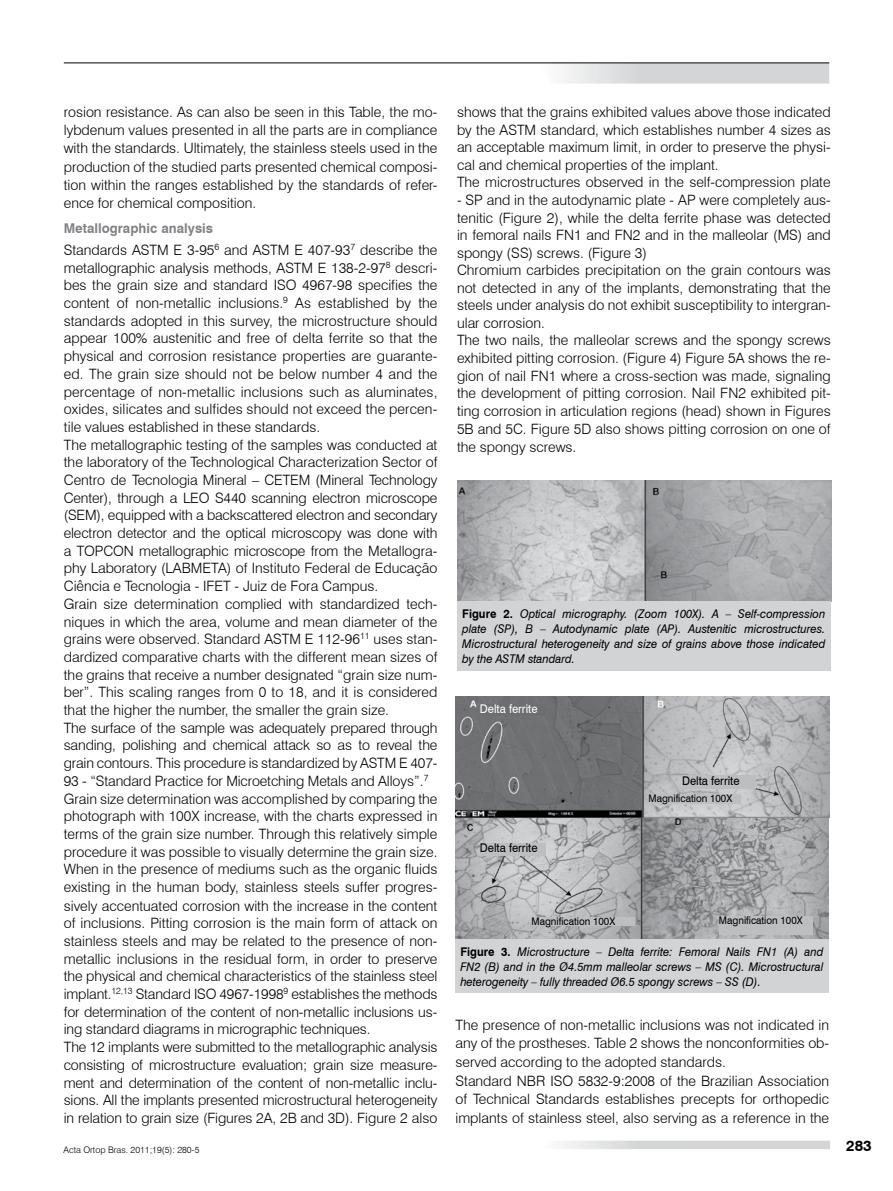
<style>
.page{position:relative;width:893px;height:1191px;background:#fff}
.page>*{position:absolute;margin:0;border:0;box-sizing:border-box;transform-origin:0 0}
.t1{font:700 15px "Swiss 721 BT";color:#000}
.t2{font:300 14.25px/17.7px "Swiss 721 BT";color:#000}
.t3{font:700 13.5px "Swiss 721 BT";color:#808285}
.t4{font:italic 12px/15px "Swiss 721 BT";color:#000;text-align:justify;scale:.94 1}
.t5{font:12px "Swiss 721 BT";color:#000;scale:.94 1}
.t6{font:12px "Swiss 721 BT";color:#fff;scale:.94 1}
.t7{font:10.5px "Swiss 721 BT";color:#000;scale:.94 1}
.t8{font:300 9px "Swiss 721 BT";color:#000}
.s1{font-weight:700;font-style:normal}
</style>
<div class="page">
<svg style="left:563px;top:64px;width:266px;height:20px;background:#d8dadb"></svg>
<svg style="left:563px;top:1140px;width:267px;height:9px"></svg>
<hr style="left:64px;top:63px;width:765px;height:1px;background:#000">
<img style="left:457px;top:480px;width:374px;height:121px">
<div style="left:457px;top:601px;width:374px;height:70px;background:#d1d3d4"></div>
<div style="left:455px;top:938px;width:374px;height:54px;background:#d1d3d4"></div>
<img style="left:455px;top:696px;width:374px;height:242px">
<div style="left:480px;top:704px;width:65px;height:11px;background:#6d6e71"></div>
<div style="left:682px;top:775px;width:74px;height:14px;background:#bcbec0"></div>
<div style="left:480px;top:843px;width:65px;height:13px;background:#bcbec0"></div>
<div style="left:648px;top:794px;width:93px;height:10px;background:#bcbec0"></div>
<div style="left:531px;top:917px;width:104px;height:8px;background:#bcbec0"></div>
<div style="left:719px;top:916px;width:94px;height:18px;background:#bcbec0"></div>
<p class="t2" style="left:64px;top:103px;width:375px;line-height:18.1px;text-align:justify">rosion resistance. As can also be seen in this Table, the mo&shy;lybdenum values presented in all the parts are in compliance with the standards. Ultimately, the stainless steels used in the production of the studied parts presented chemical composi&shy;tion within the ranges established by the standards of refer&shy;ence for chemical composition.</p>
<p class="t3" style="left:64px;top:220px;width:151px">Metallographic analysis</p>
<p class="t2" style="left:64px;top:241px;width:375px">Standards ASTM E 3-95<sup>6</sup> and ASTM E 407-93<sup>7</sup> describe the metallographic analysis methods, ASTM E 138-2-97<sup>8</sup> descri&shy;bes the grain size and standard ISO 4967-98 specifies the content of non-metallic inclusions.<sup>9</sup> As established by the standards adopted in this survey, the microstructure should appear 100% austenitic and free of delta ferrite so that the physical and corrosion resistance properties are guarante&shy;ed. The grain size should not be below number 4 and the percentage of non-metallic inclusions such as aluminates, oxides, silicates and sulfides should not exceed the percen&shy;tile values established in these standards.<br>The metallographic testing of the samples was conducted at the laboratory of the Technological Characterization Sector of Centro de Tecnologia Mineral – CETEM (Mineral Technology Center), through a LEO S440 scanning electron microscope (SEM), equipped with a backscattered electron and secondary electron detector and the optical microscopy was done with a TOPCON metallographic microscope from the Metallogra&shy;phy Laboratory (LABMETA) of Instituto Federal de Educação Ciência e Tecnologia - IFET - Juiz de Fora Campus.<br>Grain size determination complied with standardized tech&shy;niques in which the area, volume and mean diameter of the grains were observed. Standard ASTM E 112-96<sup>11</sup> uses stan&shy;dardized comparative charts with the different mean sizes of the grains that receive a number designated “grain size num&shy;ber”. This scaling ranges from 0 to 18, and it is considered that the higher the number, the smaller the grain size.<br>The surface of the sample was adequately prepared through sanding, polishing and chemical attack so as to reveal the grain contours. This procedure is standardized by ASTM E 407- 93 - “Standard Practice for Microetching Metals and Alloys”.<sup>7<br></sup>Grain size determination was accomplished by comparing the photograph with 100X increase, with the charts expressed in terms of the grain size number. Through this relatively simple procedure it was possible to visually determine the grain size.<br>When in the presence of mediums such as the organic fluids existing in the human body, stainless steels suffer progres&shy;sively accentuated corrosion with the increase in the content of inclusions. Pitting corrosion is the main form of attack on stainless steels and may be related to the presence of non&shy;metallic inclusions in the residual form, in order to preserve the physical and chemical characteristics of the stainless steel implant.<sup>12,13</sup> Standard ISO 4967-1998<sup>9</sup> establishes the methods for determination of the content of non-metallic inclusions us&shy;ing standard diagrams in micrographic techniques.<br>The 12 implants were submitted to the metallographic analysis consisting of microstructure evaluation; grain size measure&shy;ment and determination of the content of non-metallic inclu&shy;sions. All the implants presented microstructural heterogeneity in relation to grain size (Figures 2A, 2B and 3D). Figure 2 also</p>
<p class="t8" style="left:63px;top:1144px;width:137px">Acta Ortop Bras. 2011;19(5): 280-5</p>
<p class="t2" style="left:457px;top:103px;width:375px">shows that the grains exhibited values above those indicated by the ASTM standard, which establishes number 4 sizes as an acceptable maximum limit, in order to preserve the physi&shy;cal and chemical properties of the implant.<br>The microstructures observed in the self-compression plate</p>
<p class="t2" style="left:457px;top:191px;width:375px">- SP and in the autodynamic plate - AP were completely aus&shy;tenitic (Figure 2), while the delta ferrite phase was detected in femoral nails FN1 and FN2 and in the malleolar (MS) and spongy (SS) screws. (Figure 3)<br>Chromium carbides precipitation on the grain contours was not detected in any of the implants, demonstrating that the steels under analysis do not exhibit susceptibility to intergran&shy;ular corrosion.<br>The two nails, the malleolar screws and the spongy screws exhibited pitting corrosion. (Figure 4) Figure 5A shows the re&shy;gion of nail FN1 where a cross-section was made, signaling the development of pitting corrosion. Nail FN2 exhibited pit&shy;ting corrosion in articulation regions (head) shown in Figures 5B and 5C. Figure 5D also shows pitting corrosion on one of the spongy screws.</p>
<p class="t4" style="left:462px;top:606px;width:388px"><span class="s1">Figure 2.</span> Optical micrography. (Zoom 100X). A – Self-compression plate (SP), B – Autodynamic plate (AP). Austenitic microstructures.<br>Microstructural heterogeneity and size of grains above those indicated by the ASTM standard.</p>
<p class="t6" style="left:480px;top:701px;width:63px">Delta ferrite</p>
<p class="t5" style="left:480px;top:841px;width:63px">Delta ferrite</p>
<p class="t5" style="left:682px;top:773px;width:63px">Delta ferrite</p>
<p class="t7" style="left:648px;top:792px;width:91px">Magnification 100X</p>
<p class="t7" style="left:531px;top:915px;width:91px">Magnification 100X</p>
<p class="t7" style="left:719px;top:914px;width:91px">Magnification 100X</p>
<p class="t4" style="left:460px;top:943px;width:388px"><span class="s1">Figure 3.</span> Microstructure – Delta ferrite: Femoral Nails FN1 (A) and FN2 (B) and in the Ø4.5mm malleolar screws – MS (C). Microstructural heterogeneity – fully threaded Ø6.5 spongy screws – SS (D).</p>
<p class="t2" style="left:455px;top:1015px;width:375px;line-height:18.6px">The presence of non-metallic inclusions was not indicated in any of the prostheses. Table 2 shows the nonconformities ob&shy;served according to the adopted standards.<br>Standard NBR ISO 5832-9:2008 of the Brazilian Association of Technical Standards establishes precepts for orthopedic implants of stainless steel, also serving as a reference in the</p>
<p class="t1" style="left:846px;top:1136px;width:27px">283</p>
</div>
